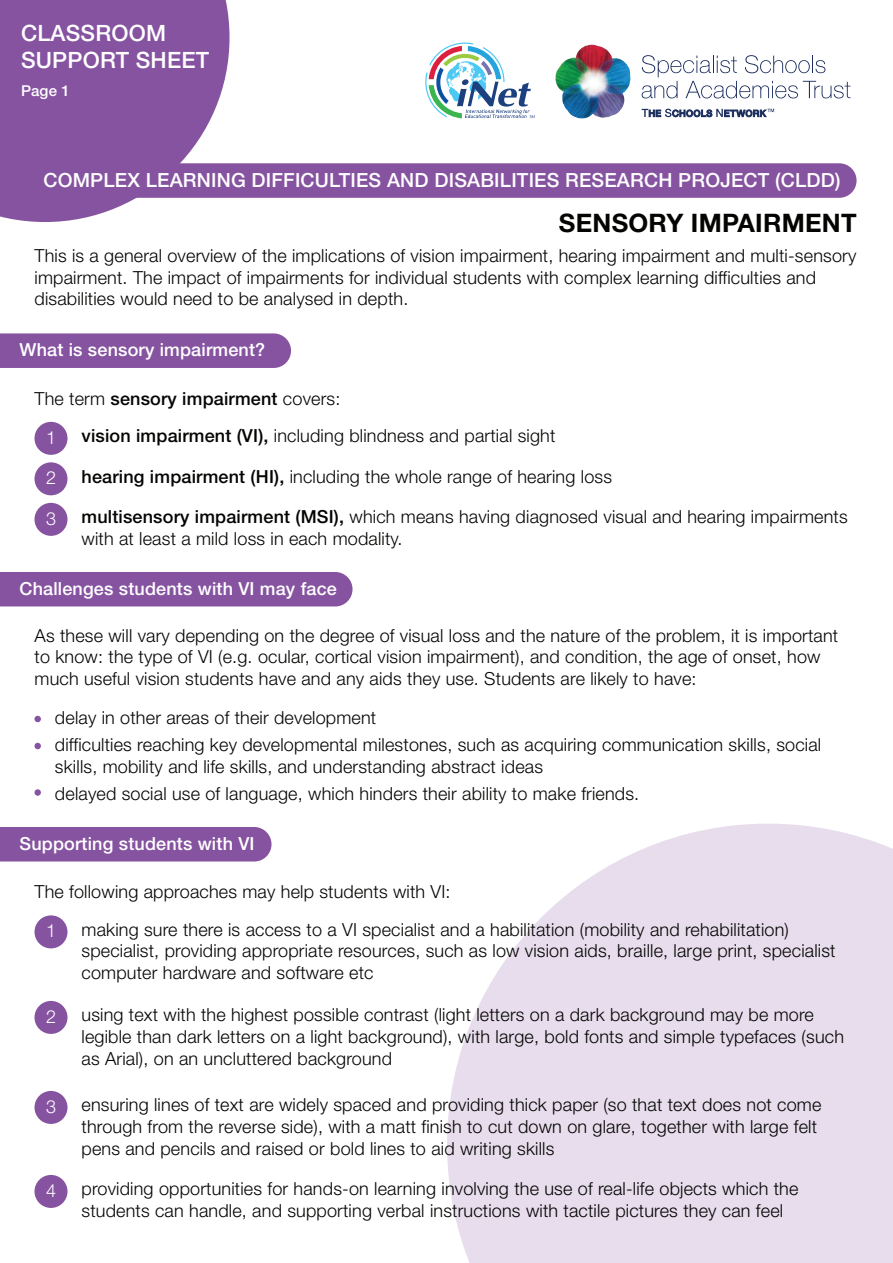
<style>
.page{position:relative;width:893px;height:1263px;background:#fff}
.page>*{position:absolute;margin:0;border:0;box-sizing:border-box;transform-origin:0 0}
.t1{font:700 25.5px "Helvetica Neue";letter-spacing:.01em;color:#040503}
.t2{font:500 22.5px/27px "Helvetica Neue";letter-spacing:.01em;color:#fff}
.t3{font:500 19.5px "Helvetica Neue";letter-spacing:.01em;color:#fff}
.t4{font:300 18px/21.6px "Helvetica Neue";letter-spacing:.01em;color:#040503}
.t5{font:500 18px "Helvetica Neue";letter-spacing:.01em;color:#fff}
.t6{font:500 18px "Helvetica Neue";letter-spacing:.01em;color:#040503}
.t7{font:300 18px "Helvetica Neue";color:#fff}
.t8{font:500 15px "Helvetica Neue";color:#fff}
.s1{font-weight:300}
.s2{font-weight:500}
</style>
<div class="page">
<svg style="left:447px;top:824px;width:446px;height:439px;fill:#e7ddec"></svg>
<div style="left:34px;top:422px;width:34px;height:33px;background:#8653a1;border-radius:50%"></div>
<svg style="left:35px;top:716px;width:6px;height:6px"></svg>
<svg style="left:35px;top:743px;width:6px;height:6px"></svg>
<div style="left:35px;top:789px;width:6px;height:7px;background:#8653a1;border-radius:50%"></div>
<div style="left:34px;top:462px;width:34px;height:33px;background:#8653a1;border-radius:50%"></div>
<div style="left:34px;top:503px;width:34px;height:33px;background:#8653a1;border-radius:50%"></div>
<div style="left:0;top:333px;width:291px;height:35px;background:#8653a1"></div>
<div style="left:34px;top:915px;width:34px;height:33px;background:#8653a1;border-radius:50%"></div>
<div style="left:34px;top:1001px;width:34px;height:33px;background:#8653a1;border-radius:50%"></div>
<div style="left:34px;top:1091px;width:34px;height:33px;background:#8653a1;border-radius:50%"></div>
<div style="left:34px;top:1175px;width:34px;height:33px;background:#8653a1;border-radius:50%"></div>
<div style="left:0;top:827px;width:272px;height:34px;background:#8653a1"></div>
<div style="left:0;top:572px;width:352px;height:34px;background:#8653a1"></div>
<svg style="left:0;top:0;width:230px;height:222px;fill:#8653a1"></svg>
<div style="left:0;top:163px;width:856px;height:35px;background:#8653a1"></div>
<svg style="left:642px;top:109px;width:132px;height:8px"></svg>
<img style="left:555px;top:44px;width:75px;height:75px">
<svg style="left:642px;top:55px;width:208px;height:43px"></svg>
<svg style="left:425px;top:43px;width:110px;height:75px"></svg>
<p class="t2" style="left:21px;top:19px;width:190px">CLASSROOM<br>SUPPORT SHEET</p>
<p class="t8" style="left:21px;top:82px;width:50px">Page 1</p>
<p class="t3" style="left:44px;top:169px;width:798px">COMPLEX LEARNING DIFFICULTIES AND DISABILITIES RESEARCH PROJECT (CLDD)</p>
<p class="t1" style="left:559px;top:207px;width:299px">SENSORY IMPAIRMENT</p>
<p class="t4" style="left:35px;top:245px;width:823px">This is a general overview of the implications of vision impairment, hearing impairment and multi-sensory impairment. The impact of impairments for individual students with complex learning difficulties and disabilities would need to be analysed in depth.</p>
<p class="t5" style="left:20px;top:339px;width:247px">What is sensory impairment?</p>
<p class="t6" style="left:35px;top:388px;width:307px"><span class="s1">The term</span> sensory impairment <span class="s1">covers:</span></p>
<p class="t4" style="left:81px;top:425px;width:475px"><span class="s2">vision impairment (VI),</span> including blindness and partial sight</p>
<p class="t7" style="left:46px;top:426px;width:12px">1</p>
<p class="t7" style="left:46px;top:467px;width:12px">2</p>
<p class="t4" style="left:81px;top:465px;width:532px"><span class="s2">hearing impairment (HI),</span> including the whole range of hearing loss</p>
<p class="t4" style="left:81px;top:506px;width:768px"><span class="s2">multisensory impairment (MSI),</span> which means having diagnosed visual and hearing impairments with at least a mild loss in each modality.</p>
<p class="t7" style="left:46px;top:507px;width:12px">3</p>
<p class="t5" style="left:20px;top:578px;width:319px">Challenges students with VI may face</p>
<p class="t4" style="left:35px;top:624px;width:805px">As these will vary depending on the degree of visual loss and the nature of the problem, it is important to know: the type of VI (e.g. ocular, cortical vision impairment), and condition, the age of onset, how much useful vision students have and any aids they use. Students are likely to have:</p>
<p class="t4" style="left:55px;top:704px;width:768px;line-height:27px">delay in other areas of their development<br>difficulties reaching key developmental milestones, such as acquiring communication skills, social</p>
<p class="t4" style="left:55px;top:752px;width:586px;line-height:27px">skills, mobility and life skills, and understanding abstract ideas<br>delayed social use of language, which hinders their ability to make friends.</p>
<p class="t5" style="left:20px;top:833px;width:237px">Supporting students with VI</p>
<p class="t4" style="left:35px;top:881px;width:418px">The following approaches may help students with VI:</p>
<p class="t7" style="left:46px;top:920px;width:12px">1</p>
<p class="t4" style="left:81px;top:918px;width:756px">making sure there is access to a VI specialist and a habilitation (mobility and rehabilitation) specialist, providing appropriate resources, such as low vision aids, braille, large print, specialist computer hardware and software etc</p>
<p class="t7" style="left:46px;top:1005px;width:12px">2</p>
<p class="t4" style="left:81px;top:1004px;width:764px">using text with the highest possible contrast (light letters on a dark background may be more legible than dark letters on a light background), with large, bold fonts and simple typefaces (such as Arial), on an uncluttered background</p>
<p class="t7" style="left:46px;top:1095px;width:12px">3</p>
<p class="t4" style="left:81px;top:1094px;width:741px">ensuring lines of text are widely spaced and providing thick paper (so that text does not come through from the reverse side), with a matt finish to cut down on glare, together with large felt pens and pencils and raised or bold lines to aid writing skills</p>
<p class="t7" style="left:46px;top:1179px;width:12px">4</p>
<p class="t4" style="left:81px;top:1178px;width:718px">providing opportunities for hands-on learning involving the use of real-life objects which the students can handle, and supporting verbal instructions with tactile pictures they can feel</p>
</div>
